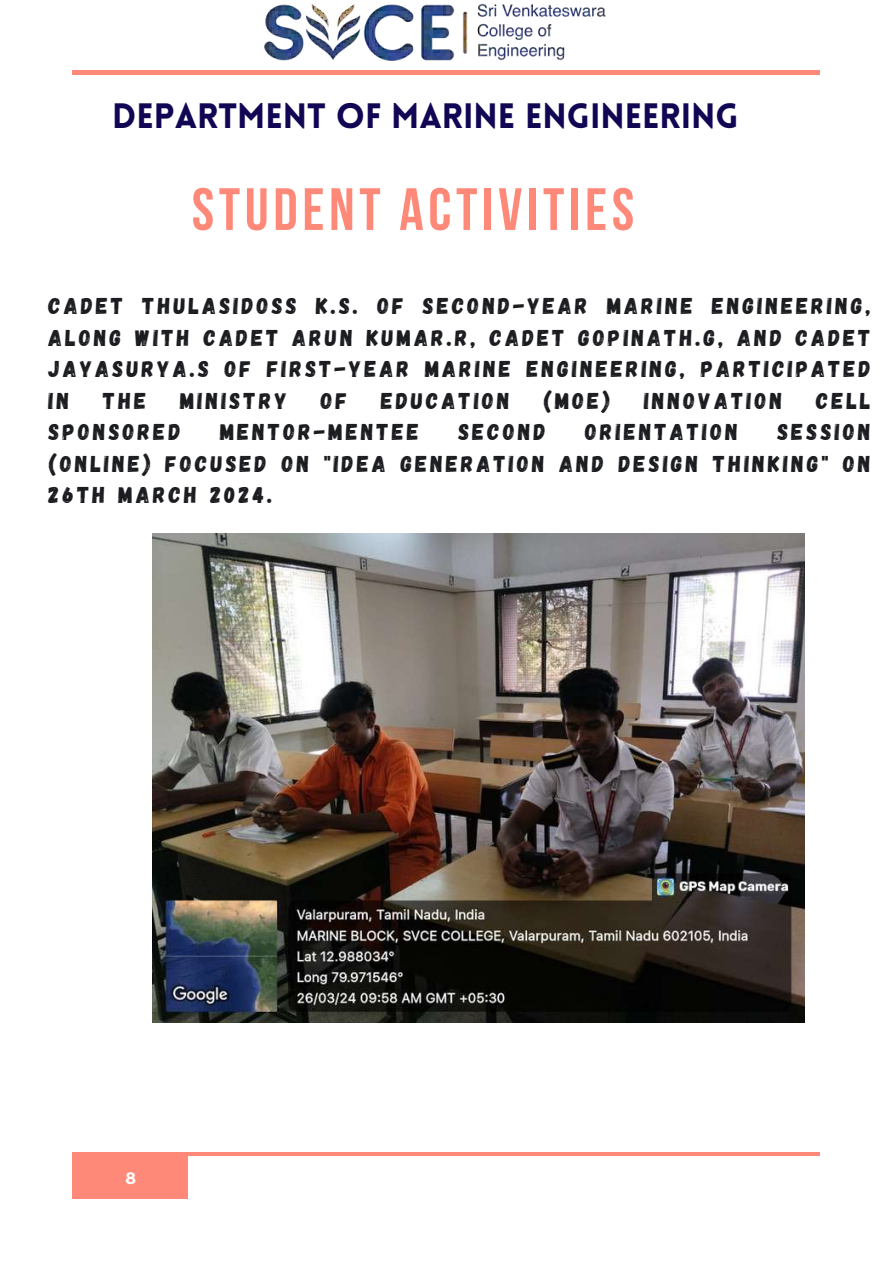
<style>
.page{position:relative;width:894px;height:1264px;background:#fff}
.page>*{position:absolute;margin:0;border:0;box-sizing:border-box;transform-origin:0 0}
.t1{font:700 59.55px "Bebas Neue";letter-spacing:.08em;color:#ff8979}
.t2{font:900 34.5px "Lovelo";color:#110654}
.t3{font:22.8px/31.5px "Gagalin";letter-spacing:.14em;color:#1b1c1f;text-align:justify}
.t4{font:700 16.5px "Montserrat";color:#fff}
</style>
<div class="page">
<hr style="left:72px;top:71px;width:747px;height:3px;background:#ff8979">
<div style="left:72px;top:1152px;width:115px;height:46px;background:#ff8979"></div>
<hr style="left:72px;top:1152px;width:747px;height:3px;background:#ff8979">
<img style="left:233px;top:3px;width:403px;height:68px">
<img style="left:152px;top:534px;width:652px;height:488px">
<h2 class="t2" style="left:112px;top:103px;width:628px">DEPARTMENT OF MARINE ENGINEERING</h2>
<h1 class="t1" style="left:192px;top:185px;width:443px">STUDENT ACTIVITIES</h1>
<p class="t3" style="left:49px;top:289px;width:823px">CADET THULASIDOSS K.S. OF SECOND-YEAR MARINE ENGINEERING, ALONG WITH CADET ARUN KUMAR.R, CADET GOPINATH.G, AND CADET JAYASURYA.S OF FIRST-YEAR MARINE ENGINEERING, PARTICIPATED IN</p>
<p class="t3" style="left:103px;top:384px;width:44px">THE</p>
<p class="t3" style="left:180px;top:384px;width:108px">MINISTRY</p>
<p class="t3" style="left:321px;top:384px;width:28px">OF</p>
<p class="t3" style="left:381px;top:384px;width:130px">EDUCATION</p>
<p class="t3" style="left:543px;top:384px;width:68px">(MOE)</p>
<p class="t3" style="left:644px;top:384px;width:140px">INNOVATION</p>
<p class="t3" style="left:816px;top:384px;width:56px">CELL</p>
<p class="t3" style="left:49px;top:415px;width:133px">SPONSORED</p>
<p class="t3" style="left:220px;top:415px;width:200px">MENTOR-MENTEE</p>
<p class="t3" style="left:458px;top:415px;width:89px">SECOND</p>
<p class="t3" style="left:585px;top:415px;width:154px">ORIENTATION</p>
<p class="t3" style="left:49px;top:415px;width:823px;text-indent:728px">SESSION (ONLINE) FOCUSED ON "IDEA GENERATION AND DESIGN THINKING" ON 26TH MARCH 2024.</p>
<p class="t4" style="left:125px;top:1166px;width:12px">8</p>
</div>
